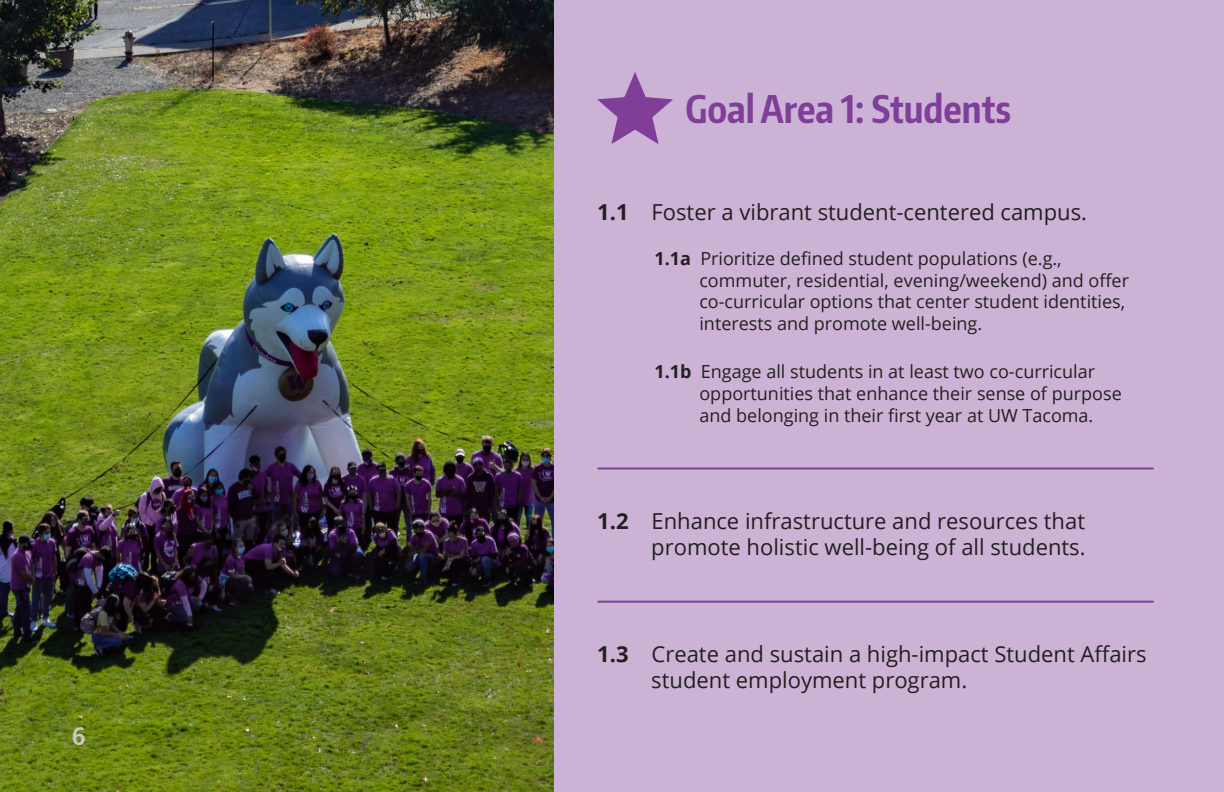
<style>
.page{position:relative;width:1224px;height:792px;background:#fff}
.page>*{position:absolute;margin:0;border:0;box-sizing:border-box;transform-origin:0 0}
.t1{font:700 38px "Encode Sans Compressed";color:#7f3f98}
.t2{font:700 24px "Encode Sans Compressed";color:#cac8c8}
.t3{font:22px/26.4px "Open Sans";color:#231f20;text-align:right}
.t4{font:18px/21.6px "Open Sans";color:#231f20}
.s1{font-weight:700}
</style>
<div class="page">
<div style="left:553px;top:0;width:671px;height:792px;background:#ccb3d6"></div>
<img style="left:0;top:0;width:553px;height:792px">
<hr style="left:598px;top:467px;width:555px;height:2px;background:#7f3f98">
<hr style="left:598px;top:601px;width:555px;height:2px;background:#7f3f98">
<svg style="left:597px;top:72px;width:76px;height:72px"></svg>
<p class="t2" style="left:72px;top:720px;width:15px">6</p>
<p class="t1" style="left:685px;top:84px;width:327px">Goal Area 1: Students</p>
<p class="t3" style="left:597px;top:198px;width:491px"><span class="s1">1.1</span> Foster a vibrant student-centered campus.</p>
<p class="t4" style="left:699px;top:247px;width:431px;text-indent:-45px"><span class="s1">1.1a</span> Prioritize defined student populations (e.g., commuter, residential, evening/weekend) and offer co-curricular options that center student identities, interests and promote well-being.</p>
<p class="t4" style="left:699px;top:361px;width:424px;text-indent:-45px"><span class="s1">1.1b</span> Engage all students in at least two co-curricular opportunities that enhance their sense of purpose and belonging in their first year at UW Tacoma.</p>
<p class="t3" style="left:597px;top:507px;width:490px"><span class="s1">1.2</span> Enhance infrastructure and resources that promote holistic well-being of all students.</p>
<p class="t3" style="left:651px;top:640px;width:497px;text-align:left;text-indent:-54px"><span class="s1">1.3</span> Create and sustain a high-impact Student Affairs student employment program.</p>
</div>
